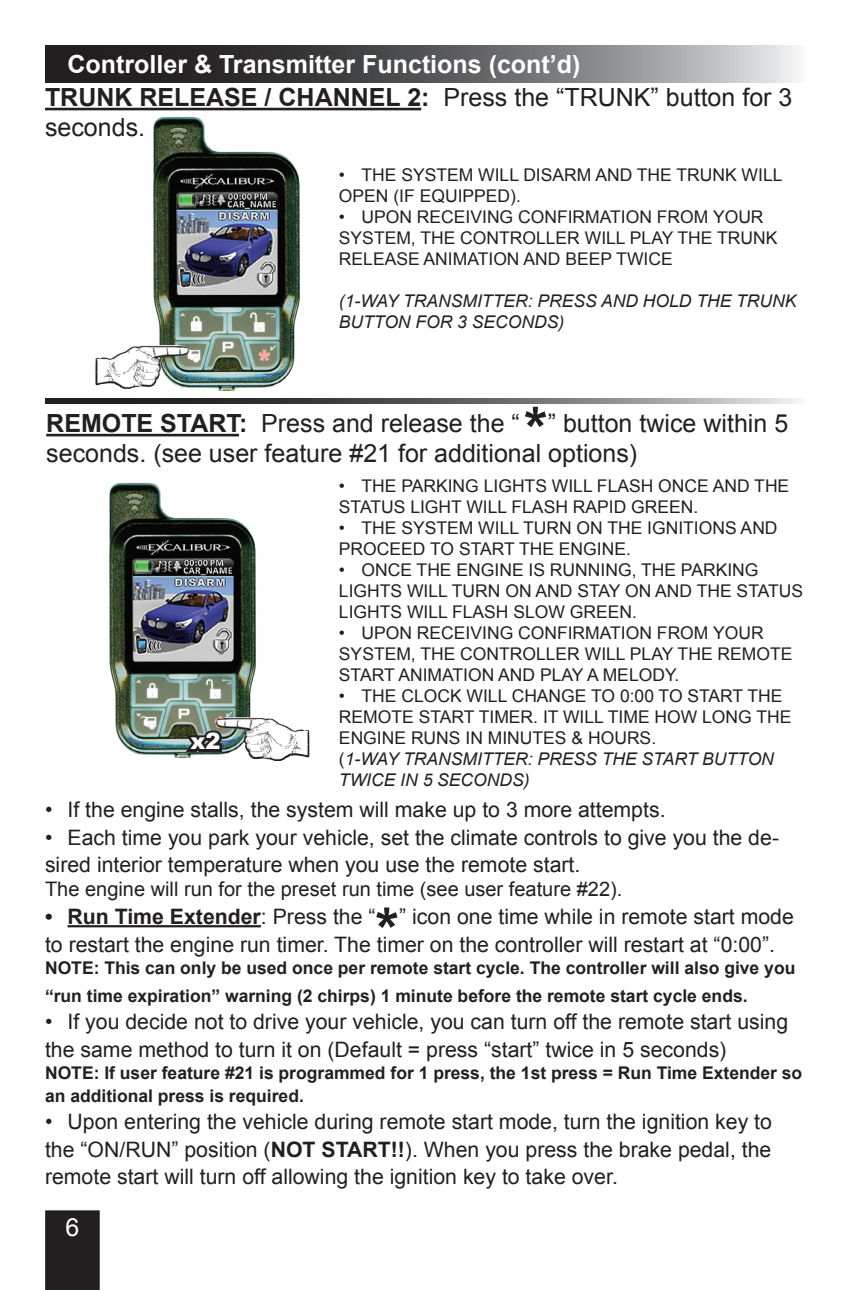
<style>
.page{position:relative;width:851px;height:1290px;background:#fff}
.page>*{position:absolute;margin:0;border:0;box-sizing:border-box;transform-origin:0 0}
.t1{font:700 60px "Arial";color:#231f20}
.t2{font:25px/30px "Arial";color:#231f20}
.t3{font:700 25px/33.8px "Arial";color:#fff}
.t4{font:25px "Arial";color:#fff}
.t5{font:900 22.5px "Arial";color:#fff}
.t6{font:21.25px/27.5px "Arial";color:#231f20}
.t7{font:20px "Arial";color:#231f20}
.t8{font:17.5px/21px "Arial";color:#231f20}
.t9{font:700 17.5px/27.5px "Arial";color:#231f20}
.t10{font:italic 17.5px/21px "Arial";color:#231f20}
.s1{color:#231f20}
.s2{font-weight:400;color:#231f20}
.s3{font-weight:700}
.s4{font-style:normal}
</style>
<div class="page">
<div style="left:45px;top:1210px;width:55px;height:80px;background:#231f20"></div>
<img style="left:109px;top:482px;width:147px;height:276px">
<img style="left:153px;top:116px;width:147px;height:275px">
<svg style="left:45px;top:45px;width:753px;height:37px;background:#636264"></svg>
<hr style="left:45px;top:108px;width:376px;height:2px;background:#231f20">
<svg style="left:45px;top:398px;width:754px;height:5px;background:#636264"></svg>
<img style="left:95px;top:345px;width:94px;height:27px">
<img style="left:95px;top:372px;width:65px;height:17px">
<hr style="left:46px;top:434px;width:193px;height:2px;background:#231f20">
<img style="left:216px;top:717px;width:93px;height:27px">
<img style="left:245px;top:744px;width:64px;height:17px">
<hr style="left:68px;top:925px;width:193px;height:2px;background:#231f20">
<svg style="left:181px;top:727px;width:45px;height:27px"></svg>
<p class="t3" style="left:45px;top:48px;width:748px;text-indent:22px">Controller &amp; Transmitter Functions (cont’d)<br><span class="s1">TRUN K RELEASE / CHANN EL 2:</span> <span class="s2">Press the “TRUNK” button for 3</span></p>
<p class="t2" style="left:45px;top:113px;width:97px">seconds.</p>
<p class="t8" style="left:339px;top:164px;width:76px">• The system</p>
<p class="t8" style="left:478px;top:164px;width:12px">will</p>
<p class="t8" style="left:523px;top:164px;width:12px">disarm</p>
<p class="t8" style="left:595px;top:164px;width:14px">and</p>
<p class="t8" style="left:636px;top:164px;width:53px">thetrunk</p>
<p class="t8" style="left:741px;top:164px;width:12px">will</p>
<p class="t8" style="left:339px;top:185px;width:13px">open</p>
<p class="t8" style="left:393px;top:185px;width:64px">(if equipped</p>
<p class="t8" style="left:510px;top:185px;width:9px">).</p>
<p class="t8" style="left:339px;top:206px;width:426px">• UPON RECEIVING CONFIRMATION FROM YOUR<br>SYSTEM, the controller</p>
<p class="t8" style="left:584px;top:227px;width:194px">WILL PLAY the TRUNK</p>
<p class="t8" style="left:339px;top:248px;width:97px">RELEASE animation</p>
<p class="t8" style="left:523px;top:248px;width:14px">and</p>
<p class="t8" style="left:565px;top:248px;width:13px">beep</p>
<p class="t8" style="left:616px;top:248px;width:13px">twice</p>
<p class="t10" style="left:339px;top:290px;width:459px">(1-WAY TRANSMITTER: PRESS AND HOLD THE TRUNK<br>BUTTON FOR 3 SEC OND S)</p>
<h1 class="t1" style="left:524px;top:390px;width:25px">*</h1>
<p class="t2" style="left:46px;top:409px;width:743px"><span class="s3">REMOTE START:</span> Press and release the “ ” button twice within 5 seconds. (see user feature #21 for additional options)</p>
<p class="t8" style="left:339px;top:475px;width:74px">• theparkin</p>
<p class="t8" style="left:465px;top:475px;width:98px">g lights will</p>
<p class="t8" style="left:597px;top:475px;width:12px">flas</p>
<p class="t8" style="left:640px;top:475px;width:31px">h once</p>
<p class="t8" style="left:712px;top:475px;width:14px">and</p>
<p class="t8" style="left:754px;top:475px;width:34px">the</p>
<p class="t8" style="left:339px;top:496px;width:12px">status</p>
<p class="t8" style="left:410px;top:496px;width:68px">light will</p>
<p class="t8" style="left:511px;top:496px;width:12px">flas</p>
<p class="t8" style="left:555px;top:496px;width:29px">h rapid</p>
<p class="t8" style="left:631px;top:496px;width:25px">green.</p>
<p class="t8" style="left:339px;top:517px;width:76px">• thesystem</p>
<p class="t8" style="left:478px;top:517px;width:12px">will</p>
<p class="t8" style="left:523px;top:517px;width:13px">turn</p>
<p class="t8" style="left:576px;top:517px;width:100px">on the ignitions</p>
<p class="t8" style="left:740px;top:517px;width:14px">and</p>
<p class="t8" style="left:339px;top:538px;width:14px">proceed</p>
<p class="t8" style="left:430px;top:538px;width:41px">to start</p>
<p class="t8" style="left:519px;top:538px;width:87px">theengine.</p>
<p class="t8" style="left:339px;top:559px;width:49px">• Once</p>
<p class="t8" style="left:416px;top:559px;width:88px">theengine</p>
<p class="t8" style="left:528px;top:559px;width:34px">is runnin</p>
<p class="t8" style="left:618px;top:559px;width:75px">g, the parkin</p>
<p class="t8" style="left:744px;top:559px;width:15px">g</p>
<p class="t8" style="left:339px;top:580px;width:80px">lights will</p>
<p class="t8" style="left:452px;top:580px;width:13px">turn</p>
<p class="t8" style="left:505px;top:580px;width:44px">on and</p>
<p class="t8" style="left:577px;top:580px;width:12px">stay</p>
<p class="t8" style="left:625px;top:580px;width:44px">on and</p>
<p class="t8" style="left:696px;top:580px;width:52px">thestatus</p>
<p class="t8" style="left:339px;top:601px;width:80px">lights will</p>
<p class="t8" style="left:452px;top:601px;width:12px">flas</p>
<p class="t8" style="left:496px;top:601px;width:32px">h slow</p>
<p class="t8" style="left:570px;top:601px;width:25px">green.</p>
<p class="t8" style="left:339px;top:622px;width:426px">• UPON RECEIVING CONFIRMATION FROM YOUR<br>SYSTEM, The con</p>
<p class="t8" style="left:499px;top:643px;width:24px">Troller</p>
<p class="t8" style="left:584px;top:643px;width:209px">WILL PLAY the REMOTE</p>
<p class="t5" style="left:190px;top:725px;width:32px">x2</p>
<p class="t8" style="left:339px;top:664px;width:71px">START animation</p>
<p class="t8" style="left:498px;top:664px;width:14px">and</p>
<p class="t8" style="left:540px;top:664px;width:138px">PLAY A MELODY.</p>
<p class="t8" style="left:339px;top:685px;width:76px">• The clock</p>
<p class="t8" style="left:466px;top:685px;width:12px">will</p>
<p class="t8" style="left:511px;top:685px;width:188px">change to 0:00 to start</p>
<p class="t8" style="left:747px;top:685px;width:34px">the</p>
<p class="t8" style="left:339px;top:706px;width:14px">remote</p>
<p class="t8" style="left:418px;top:706px;width:12px">start</p>
<p class="t8" style="left:478px;top:706px;width:11px">timer.</p>
<p class="t8" style="left:543px;top:706px;width:32px">it will</p>
<p class="t8" style="left:607px;top:706px;width:12px">time</p>
<p class="t8" style="left:654px;top:706px;width:60px">how lon</p>
<p class="t8" style="left:738px;top:706px;width:52px">g the</p>
<p class="t8" style="left:339px;top:727px;width:48px">engine</p>
<p class="t8" style="left:411px;top:727px;width:13px">runs</p>
<p class="t8" style="left:465px;top:727px;width:35px">in minutes</p>
<p class="t10" style="left:339px;top:727px;width:436px;text-indent:232px"><span class="s4">&amp; hours.<br>(</span>1-WAY TRANSMITTER: PRESS THE START BUTTON<br>TWICE IN 5 SEC OND S)</p>
<p class="t6" style="left:45px;top:796px;width:618px">• If the engine stalls, the system will make up to 3 more attempts.</p>
<p class="t6" style="left:45px;top:824px;width:735px">• Each time you park your vehicle, set the climate controls to give you the de&shy;sired interior temperature when you use the remote start.</p>
<p class="t7" style="left:45px;top:876px;width:575px">The engine will run for the preset run time (see user feature #22).</p>
<p class="t6" style="left:45px;top:903px;width:750px"><span class="s3">• Run Time Extender</span>: Press the “ ” icon one time while in remote start mode to restart the engine run timer. The timer on the controller will restart at “0:00”.</p>
<p class="t9" style="left:45px;top:955px;width:751px">NOTE: This can only be used once per remote start cycle. The controller will also give you “run time expiration” warning (2 chirps) 1 minute before the remote start cycle ends.</p>
<p class="t6" style="left:45px;top:1008px;width:744px">• If you decide not to drive your vehicle, you can turn off the remote start using the same method to turn it on (Default = press “start” twice in 5 seconds)</p>
<p class="t9" style="left:45px;top:1062px;width:758px;line-height:22.5px">NOTE: If user feature #21 is programmed for 1 press, the 1st press = Run Time Extender so an additional press is required.</p>
<p class="t6" style="left:45px;top:1108px;width:728px;text-align:justify">• Upon entering the vehicle during remote start mode, turn the ignition key to the “ON/RUN” position (<span class="s3">NOT START!!</span>). When you press the brake pedal, the remote start will turn off allowing the ignition key to take over.</p>
<h1 class="t1" style="left:375px;top:890px;width:25px">*</h1>
<p class="t4" style="left:65px;top:1210px;width:15px">6</p>
</div>
